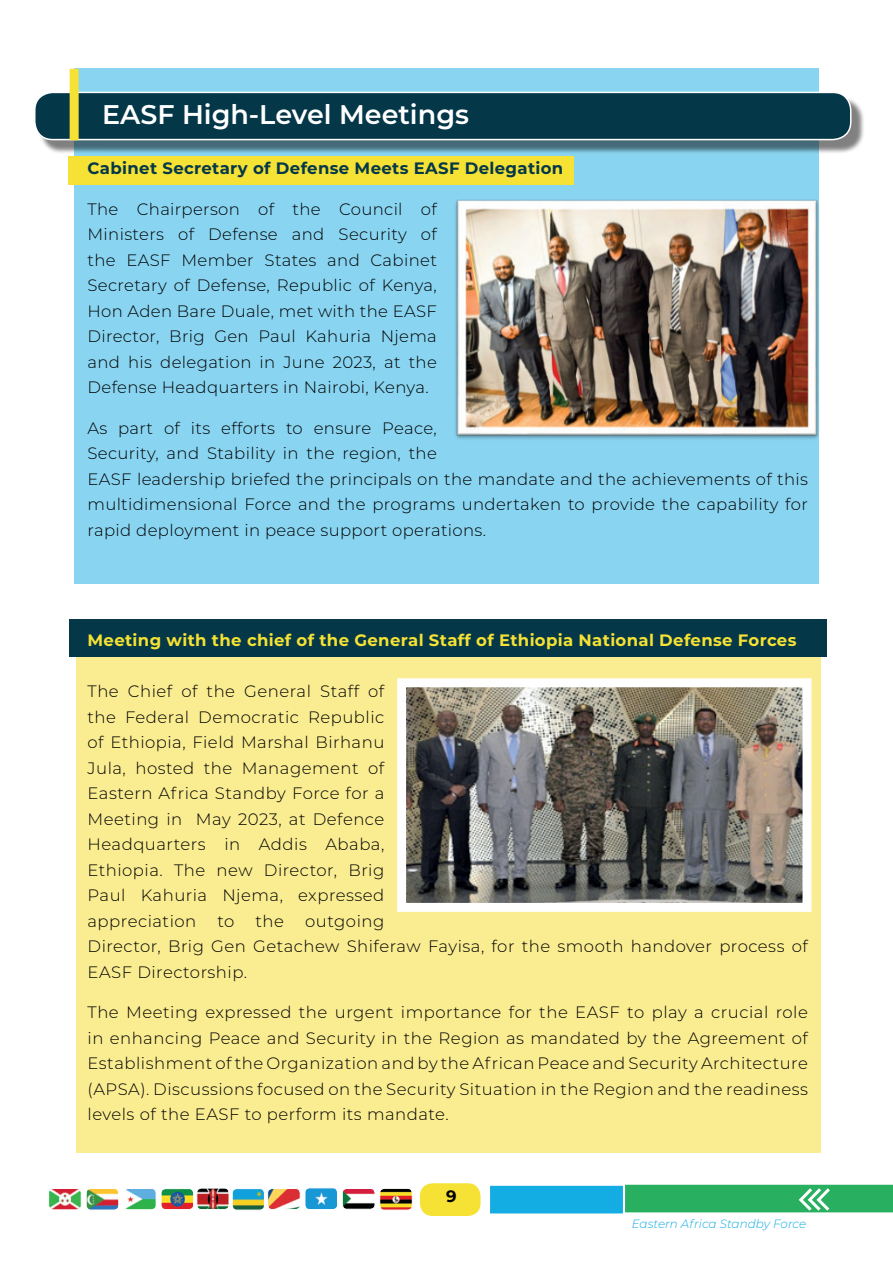
<style>
.page{position:relative;width:893px;height:1263px;background:#fff}
.page>*{position:absolute;margin:0;border:0;box-sizing:border-box;transform-origin:0 0}
.t1{font:600 27px "Montserrat";color:#fff}
.t2{font:300 16.5px/25.5px "Montserrat";letter-spacing:.02em;color:#000;text-align:justify}
.t3{font:700 16.5px "Montserrat";letter-spacing:.02em;color:#f6e234}
.t4{font:700 16.5px "Montserrat";letter-spacing:.02em;color:#043748}
.t5{font:700 16.5px "Montserrat";color:#000}
.t6{font:italic 300 12px "Montserrat";letter-spacing:-.005em;color:#13ace3}
</style>
<div class="page">
<div style="left:420px;top:1183px;width:60px;height:33px;background:#f6e234;border-radius:13px"></div>
<svg style="left:490px;top:1185px;width:403px;height:29px;background:#32b495"></svg>
<img style="left:382px;top:1190px;width:29px;height:20px">
<div style="left:380px;top:1188px;width:32px;height:22px;border:1px solid #fff;border-radius:5px"></div>
<img style="left:344px;top:1190px;width:30px;height:19px">
<div style="left:342px;top:1188px;width:33px;height:21px;border:1px solid #fff;border-radius:5px"></div>
<img style="left:307px;top:1190px;width:29px;height:18px">
<div style="left:305px;top:1188px;width:33px;height:22px;border:1px solid #fff;border-radius:5px"></div>
<img style="left:269px;top:1190px;width:29px;height:18px">
<div style="left:267px;top:1188px;width:33px;height:22px;border:1px solid #fff;border-radius:5px"></div>
<img style="left:234px;top:1190px;width:29px;height:18px">
<div style="left:232px;top:1188px;width:33px;height:22px;border:1px solid #fff;border-radius:5px"></div>
<img style="left:199px;top:1190px;width:28px;height:18px">
<div style="left:197px;top:1188px;width:32px;height:22px;border:1px solid #fff;border-radius:5px"></div>
<img style="left:163px;top:1190px;width:29px;height:18px">
<div style="left:161px;top:1188px;width:33px;height:22px;border:1px solid #fff;border-radius:5px"></div>
<img style="left:126px;top:1190px;width:28px;height:18px">
<div style="left:123px;top:1188px;width:33px;height:22px;border:1px solid #fff;border-radius:5px"></div>
<img style="left:88px;top:1190px;width:29px;height:18px">
<div style="left:86px;top:1188px;width:33px;height:22px;border:1px solid #fff;border-radius:5px"></div>
<img style="left:50px;top:1190px;width:29px;height:18px">
<div style="left:48px;top:1188px;width:33px;height:22px;border:1px solid #fff;border-radius:5px"></div>
<div style="left:76px;top:656px;width:745px;height:496px;background:#f9ec91"></div>
<div style="left:74px;top:69px;width:745px;height:515px;background:#89d5f1"></div>
<div style="left:38px;top:96px;width:827px;height:58px;background:#000;opacity:.5"></div>
<div style="left:35px;top:92px;width:816px;height:48px;background:#043748;border-radius:18px"></div>
<div style="left:34px;top:92px;width:817px;height:48px;border:2px solid #fff;border-radius:18px"></div>
<div style="left:70px;top:69px;width:9px;height:71px;background:#f6e234"></div>
<div style="left:69px;top:156px;width:505px;height:28px;background:#f6e234"></div>
<div style="left:69px;top:619px;width:757px;height:37px;background:#043748"></div>
<img style="left:455px;top:199px;width:364px;height:240px">
<img style="left:407px;top:688px;width:394px;height:214px">
<div style="left:397px;top:678px;width:414px;height:234px;border:9px solid #fff"></div>
<h1 class="t1" style="left:102px;top:95px;width:368px">EASF High-Level Meetings</h1>
<p class="t4" style="left:88px;top:156px;width:477px">Cabinet Secretary of Defense Meets EASF Delegation</p>
<p class="t2" style="left:88px;top:195px;width:351px">The Chairperson of the Council of Ministers of Defense and Security of the EASF Member States and Cabinet Secretary of Defense, Republic of Kenya, Hon Aden Bare Duale, met with the EASF Director, Brig Gen Paul Kahuria Njema and his delegation in June 2023, at the Defense Headquarters in Nairobi, Kenya.</p>
<p class="t2" style="left:88px;top:414px;width:722px;text-align:left">As part of its efforts to ensure Peace,<br>Security, and Stability in the region, the<br>EASF leadership briefed the principals on the mandate and the achievements of this multidimensional Force and the programs undertaken to provide the capability for rapid deployment in peace support operations.</p>
<p class="t3" style="left:88px;top:629px;width:710px">Meeting with the chief of the General Staff of Ethiopia National Defense Forces</p>
<p class="t2" style="left:88px;top:678px;width:298px">The Chief of the General Staff of the Federal Democratic Republic of Ethiopia, Field Marshal Birhanu Jula, hosted the Management of Eastern Africa Standby Force for a Meeting in May 2023, at Defence Headquarters in Addis Ababa, Ethiopia. The new Director, Brig Paul Kahuria Njema, expressed appreciation</p>
<p class="t2" style="left:217px;top:908px;width:18px">to</p>
<p class="t2" style="left:256px;top:908px;width:30px">the</p>
<p class="t2" style="left:88px;top:908px;width:722px;text-align:left;text-indent:218px">outgoing<br>Director, Brig Gen Getachew Shiferaw Fayisa, for the smooth handover process of<br>EASF Directorship.</p>
<p class="t2" style="left:88px;top:999px;width:722px">The Meeting expressed the urgent importance for the EASF to play a crucial role in enhancing Peace and Security in the Region as mandated by the Agreement of Establishment of the Organization and by the African Peace and Security Architecture (APSA). Discussions focused on the Security Situation in the Region and the readiness levels of the EASF to perform its mandate.</p>
<p class="t5" style="left:446px;top:1184px;width:12px">9</p>
<p class="t6" style="left:632px;top:1215px;width:176px">Eastern Africa Standby Force</p>
</div>
